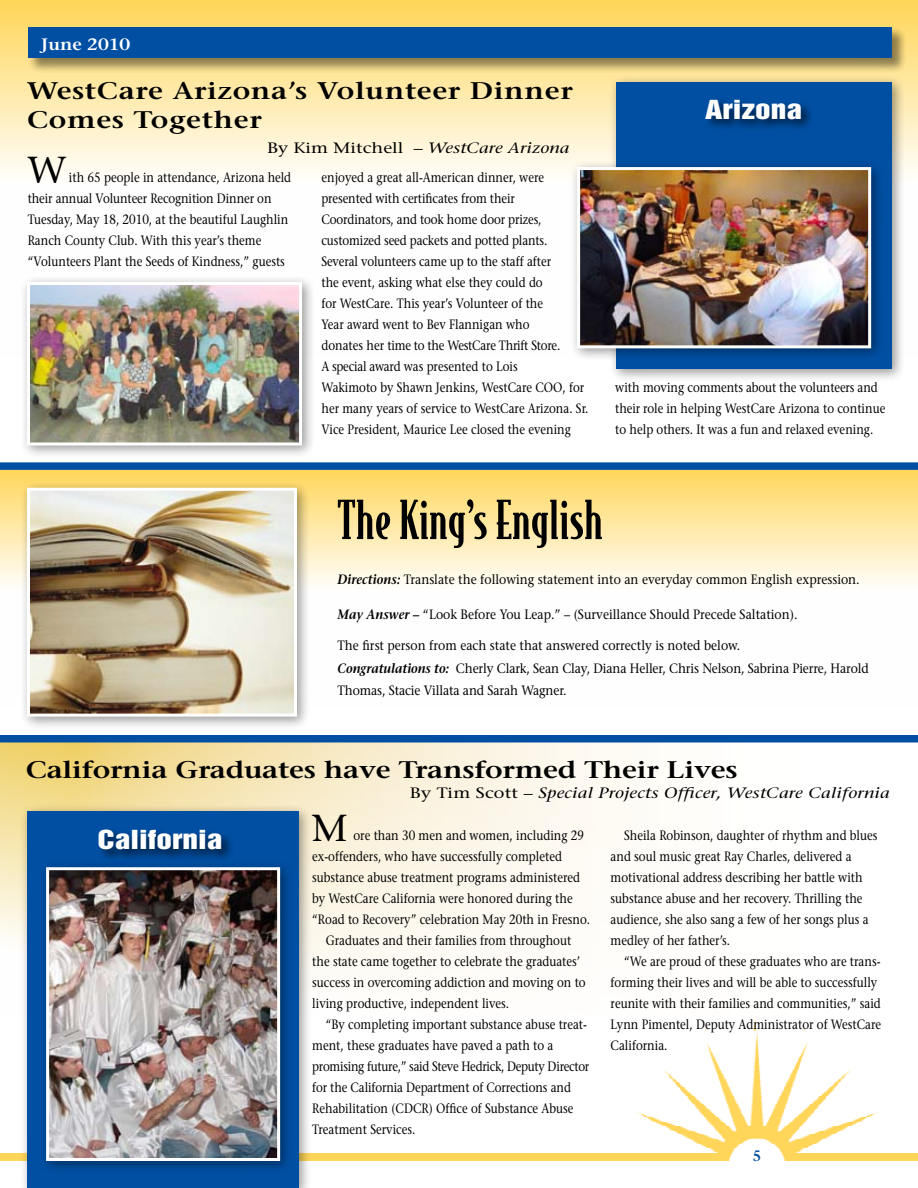
<style>
.page{position:relative;width:918px;height:1188px;background:#fff}
.page>*{position:absolute;margin:0;border:0;box-sizing:border-box;transform-origin:0 0}
.t1{font:500 51px "Bodega Serif";letter-spacing:.01em;color:#000}
.t2{font:37.5px "Stone Serif";color:#000}
.t3{font:600 24px/28.8px "Stone Serif";letter-spacing:.02em;color:#000;scale:1.2 1}
.t4{font:600 24px "Stone Serif";letter-spacing:-.01em;color:#000;scale:1.2 1}
.t5{font:24px "Helvetica Inserat";color:#fff;scale:1.3 1}
.t6{font:600 16.5px "Stone Serif";color:#fff;scale:1.1 1}
.t7{font:italic 15px "Stone Serif";letter-spacing:.01em;color:#000;scale:1.2 1}
.t8{font:600 15px "Stone Serif";color:#004fa3}
.t9{font:13.5px/21px "Stone Serif";color:#000;scale:.85 1}
.t10{font:13.5px/22.5px "Stone Serif";color:#000;scale:.9 1}
.t11{font:13.5px "Stone Serif";letter-spacing:-.025em;color:#000;scale:.85 1}
.s1{font-style:normal}
.s2{font-weight:600;font-style:italic}
</style>
<div class="page">
<svg style="left:0;top:742px;width:918px;height:229px"></svg>
<svg style="left:0;top:0;width:918px;height:174px;background:#ffe9a9"></svg>
<svg style="left:0;top:470px;width:918px;height:115px;background:#ffe8a4"></svg>
<img style="left:0;top:1033px;width:918px;height:127px">
<div style="left:27px;top:26px;width:881px;height:48px;background:#000;opacity:.26"></div>
<div style="left:28px;top:27px;width:864px;height:31px;background:#004fa3"></div>
<div style="left:0;top:462px;width:918px;height:8px;background:#004fa3"></div>
<div style="left:19px;top:480px;width:291px;height:250px;background:#000;opacity:.4"></div>
<img style="left:31px;top:492px;width:262px;height:221px">
<div style="left:27px;top:488px;width:270px;height:229px;border:3px solid #fff"></div>
<div style="left:608px;top:75px;width:297px;height:307px;background:#000;opacity:.4"></div>
<div style="left:616px;top:83px;width:276px;height:286px;background:#004fa3"></div>
<div style="left:702px;top:96px;width:111px;height:36px;background:#000;opacity:.64"></div>
<div style="left:0;top:735px;width:918px;height:7px;background:#004fa3"></div>
<div style="left:19px;top:804px;width:293px;height:384px;background:#000;opacity:.4"></div>
<div style="left:27px;top:812px;width:272px;height:376px;background:#004fa3"></div>
<div style="left:96px;top:826px;width:138px;height:37px;background:#000;opacity:.64"></div>
<div style="left:38px;top:859px;width:255px;height:315px;background:#000;opacity:.4"></div>
<img style="left:50px;top:871px;width:226px;height:286px">
<div style="left:46px;top:867px;width:234px;height:294px;border:3px solid #fff"></div>
<div style="left:19px;top:274px;width:296px;height:185px;background:#000;opacity:.4"></div>
<img style="left:31px;top:286px;width:267px;height:156px">
<div style="left:27px;top:282px;width:275px;height:164px;border:3px solid #fff"></div>
<div style="left:569px;top:159px;width:315px;height:203px;background:#000;opacity:.4"></div>
<img style="left:581px;top:171px;width:286px;height:173px">
<div style="left:577px;top:167px;width:294px;height:181px;border:3px solid #fff"></div>
<p class="t6" style="left:41px;top:34px;width:117px">February 2010</p>
<p class="t6" style="left:41px;top:34px;width:82px">June 2010</p>
<h3 class="t3" style="left:27px;top:76px;width:456px">WestCare Arizona’s Volunteer Dinner<br>Comes Together</h3>
<h2 class="t2" style="left:27px;top:148px;width:41px">W</h2>
<p class="t7" style="left:267px;top:139px;width:253px"><span class="s1">By Kim Mitchell –</span> WestCare Arizona</p>
<p class="t9" style="left:28px;top:167px;width:311px;text-indent:41px">ith 65 people in attendance, Arizona held their annual Volunteer Recognition Dinner on Tuesday, May 18, 2010, at the beautiful Laughlin Ranch County Club. With this year’s theme “Volunteers Plant the Seeds of Kindness,” guests</p>
<p class="t9" style="left:321px;top:167px;width:316px">enjoyed a great all-American dinner, were presented with certificates from their Coordinators, and took home door prizes, customized seed packets and potted plants.<br>Several volunteers came up to the staff after<br>the event, asking what else they could do<br>for WestCare. This year’s Volunteer of the<br>Year award went to Bev Flannigan who<br>donates her time to the WestCare Thrift Store.<br>A special award was presented to Lois<br>Wakimoto by Shawn Jenkins, WestCare COO, for her many years of service to WestCare Arizona. Sr.<br>Vice President, Maurice Lee closed the evening</p>
<h3 class="t5" style="left:705px;top:95px;width:76px">Arizona</h3>
<p class="t9" style="left:615px;top:377px;width:319px">with moving comments about the volunteers and their role in helping WestCare Arizona to continue to help others. It was a fun and relaxed evening.</p>
<h1 class="t1" style="left:338px;top:489px;width:267px">The King’s English</h1>
<p class="t10" style="left:338px;top:568px;width:582px"><span class="s2">Directions:</span> Translate the following statement into an everyday common English expression.</p>
<p class="t10" style="left:338px;top:603px;width:513px"><span class="s2">May Answer –</span> “Look Before You Leap.” – (Surveillance Should Precede Saltation).</p>
<p class="t10" style="left:338px;top:634px;width:592px">The first person from each state that answered correctly is noted below.<br><span class="s2">Congratulations to:</span> Cherly Clark, Sean Clay, Diana Heller, Chris Nelson, Sabrina Pierre, Harold<br>Thomas, Stacie Villata and Sarah Wagner.</p>
<h3 class="t4" style="left:26px;top:755px;width:595px">California Graduates have Transformed Their Lives</h3>
<p class="t7" style="left:410px;top:785px;width:401px"><span class="s1">By Tim Scott –</span> Special Projects Officer, WestCare California</p>
<h3 class="t5" style="left:98px;top:826px;width:98px">California</h3>
<h2 class="t2" style="left:312px;top:806px;width:38px">M</h2>
<p class="t9" style="left:353px;top:825px;width:273px">ore than 30 men and women, including 29</p>
<p class="t9" style="left:312px;top:846px;width:295px">ex-offenders, who have successfully completed</p>
<p class="t9" style="left:312px;top:867px;width:317px">substance abuse treatment programs administered</p>
<p class="t9" style="left:312px;top:888px;width:308px">by WestCare California were honored during the</p>
<p class="t9" style="left:312px;top:909px;width:329px">“Road to Recovery” celebration May 20th in Fresno.</p>
<p class="t9" style="left:326px;top:930px;width:290px">Graduates and their families from throughout</p>
<p class="t9" style="left:312px;top:951px;width:317px">the state came together to celebrate the graduates’</p>
<p class="t9" style="left:312px;top:972px;width:323px">success in overcoming addiction and moving on to</p>
<p class="t9" style="left:312px;top:993px;width:233px">living productive, independent lives.</p>
<p class="t9" style="left:326px;top:1014px;width:309px">“By completing important substance abuse treat-</p>
<p class="t9" style="left:312px;top:1035px;width:285px">ment, these graduates have paved a path to a</p>
<p class="t11" style="left:312px;top:1059px;width:328px">promising future,” said Steve Hedrick, Deputy Director</p>
<p class="t9" style="left:312px;top:1077px;width:306px">for the California Department of Corrections and</p>
<p class="t9" style="left:312px;top:1098px;width:309px">Rehabilitation (CDCR) Office of Substance Abuse</p>
<p class="t9" style="left:312px;top:1119px;width:123px">Treatment Services.</p>
<p class="t9" style="left:611px;top:825px;width:316px;text-indent:13px">Sheila Robinson, daughter of rhythm and blues and soul music great Ray Charles, delivered a motivational address describing her battle with substance abuse and her recovery. Thrilling the audience, she also sang a few of her songs plus a medley of her father’s.</p>
<p class="t9" style="left:611px;top:951px;width:320px;text-indent:13px">“We are proud of these graduates who are trans&shy;forming their lives and will be able to successfully reunite with their families and communities,” said Lynn Pimentel, Deputy Administrator of WestCare California.</p>
<p class="t8" style="left:753px;top:1147px;width:10px">5</p>
</div>
